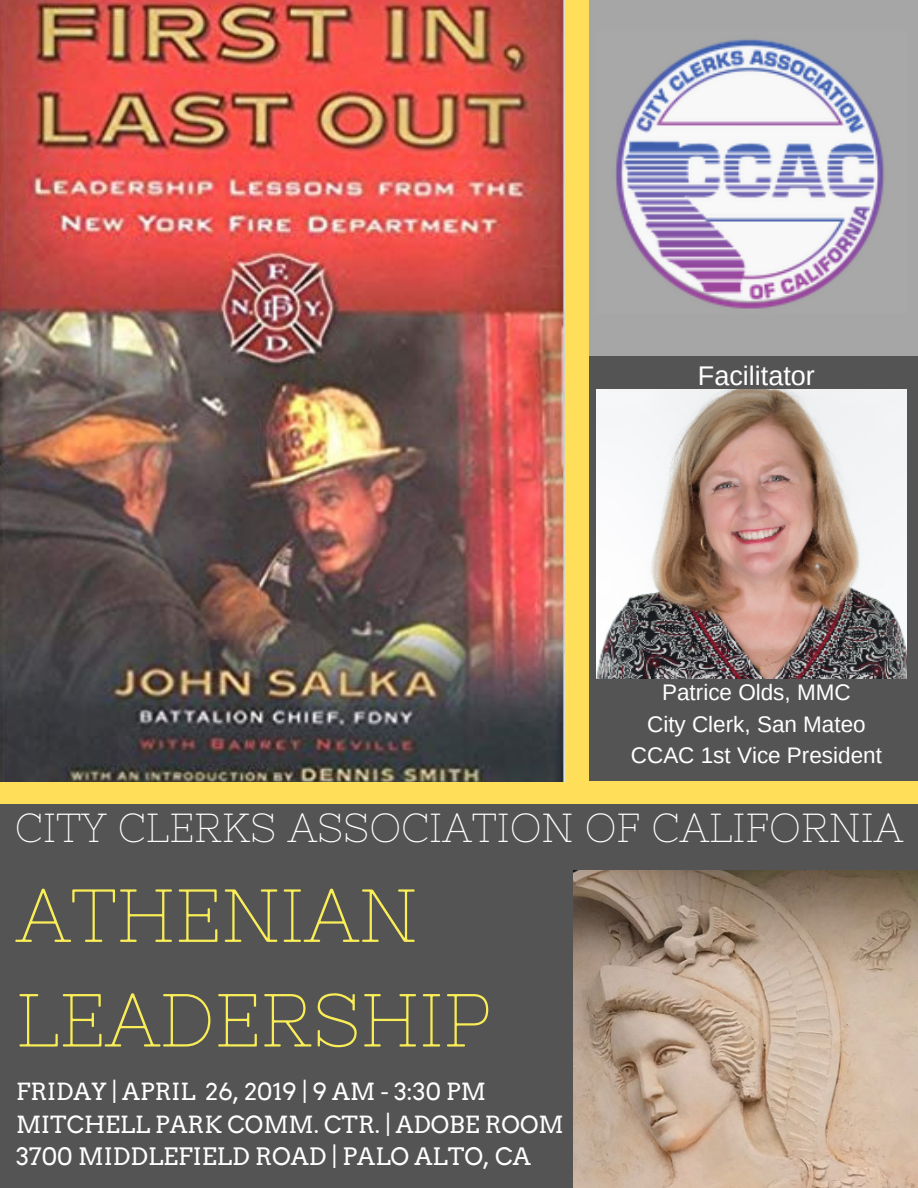
<style>
.page{position:relative;width:918px;height:1188px;background:#a6a6a6}
.page>*{position:absolute;margin:0;border:0;box-sizing:border-box;transform-origin:0 0}
.t1{font:75px/104.7px "Nixie One";color:#f9ed58}
.t2{font:40.5px "Nixie One";color:#fff}
.t3{font:27px "Arimo";color:#fff}
.t4{font:24px "Arvo";color:#fff}
.t5{font:23.7px/32.7px "Arvo";color:#fff}
.t6{font:22.5px/31.5px "Arimo";color:#fff;text-align:center}
</style>
<div class="page">
<div style="left:585px;top:356px;width:333px;height:448px;background:#545454"></div>
<div style="left:0;top:804px;width:918px;height:384px;background:#545454"></div>
<div style="left:562px;top:0;width:27px;height:803px;background:#ffde59"></div>
<div style="left:0;top:781px;width:918px;height:23px;background:#ffde59"></div>
<img style="left:574px;top:871px;width:344px;height:317px">
<img style="left:616px;top:39px;width:268px;height:270px">
<img style="left:596px;top:389px;width:311px;height:289px">
<img style="left:0;top:0;width:565px;height:782px">
<p class="t3" style="left:698px;top:361px;width:118px">Facilitator</p>
<p class="t6" style="left:631px;top:676px;width:253px">Patrice Olds, MMC<br>City Clerk, San Mateo<br>CCAC 1st Vice President</p>
<h2 class="t2" style="left:15px;top:804px;width:890px">CITY CLERKS ASSOCIATION OF CALIFORNIA</h2>
<h1 class="t1" style="left:16px;top:863px;width:476px">ATHENIAN<br>LEADERSHIP</h1>
<p class="t5" style="left:16px;top:1075px;width:549px">FRIDAY | APRIL 26, 2019 | 9 AM - 3:30 PM<br>MITCHELL PARK COMM. CTR. | ADOBE ROOM</p>
<p class="t4" style="left:16px;top:1142px;width:516px">3700 MIDDLEFIELD ROAD | PALO ALTO, CA</p>
</div>
